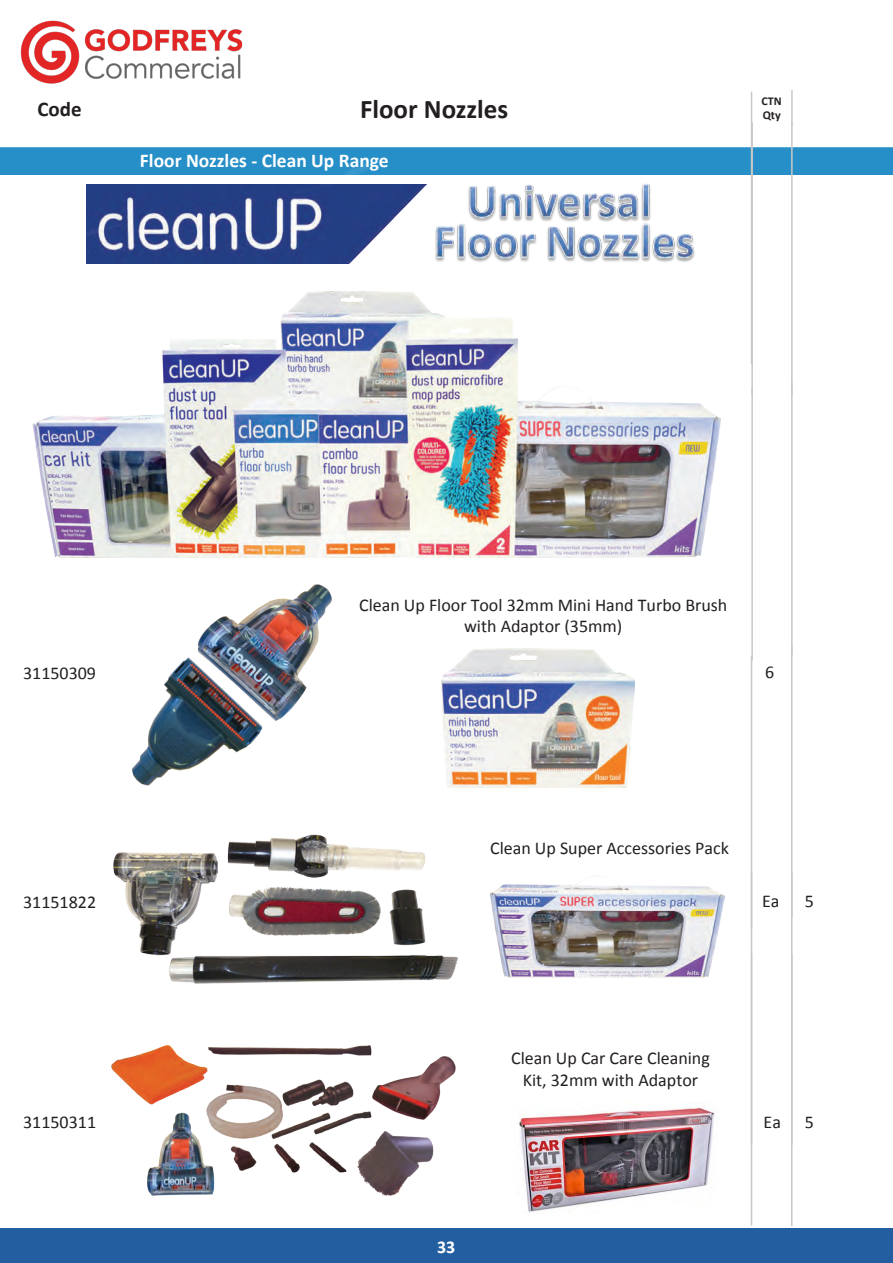
<style>
.page{position:relative;width:893px;height:1263px;background:#fff}
.page>*{position:absolute;margin:0;border:0;box-sizing:border-box;transform-origin:0 0}
.t1{font:700 27px "Calibri";color:#231f20}
.t2{font:700 21px "Calibri";color:#231f20}
.t3{font:700 19.5px "Calibri";color:#fff}
.t4{font:18px/21.6px "Calibri";color:#231f20;text-align:center}
.t5{font:700 18px "Calibri";color:#fff}
.t6{font:700 12px/14.4px "Calibri";color:#231f20}
</style>
<div class="page">
<div style="left:0;top:1228px;width:893px;height:35px;background:#235ea1"></div>
<div style="left:0;top:147px;width:893px;height:28px;background:#268fc7"></div>
<hr style="left:791px;top:90px;width:2px;height:35px;background:#cac8c7">
<img style="left:393px;top:185px;width:33px;height:34px">
<img style="left:435px;top:183px;width:260px;height:79px">
<img style="left:32px;top:292px;width:688px;height:266px">
<img style="left:131px;top:584px;width:201px;height:202px">
<img style="left:442px;top:649px;width:193px;height:139px">
<svg style="left:38px;top:147px;width:355px;height:153px"></svg>
<hr style="left:751px;top:122px;width:2px;height:272px;background:#cac8c7">
<hr style="left:791px;top:122px;width:2px;height:272px;background:#cac8c7">
<hr style="left:751px;top:388px;width:2px;height:272px;background:#cac8c7">
<hr style="left:791px;top:383px;width:2px;height:272px;background:#cac8c7">
<hr style="left:751px;top:656px;width:1px;height:273px;background:#cac8c7">
<hr style="left:791px;top:645px;width:1px;height:273px;background:#cac8c7">
<hr style="left:791px;top:873px;width:1px;height:272px;background:#cac8c7">
<hr style="left:751px;top:872px;width:1px;height:272px;background:#cac8c7">
<hr style="left:751px;top:953px;width:1px;height:272px;background:#cac8c7">
<hr style="left:791px;top:954px;width:1px;height:272px;background:#cac8c7">
<hr style="left:751px;top:92px;width:1px;height:272px;background:#cac8c7">
<img style="left:112px;top:1046px;width:344px;height:149px">
<img style="left:113px;top:834px;width:345px;height:150px">
<img style="left:490px;top:884px;width:235px;height:94px">
<img style="left:519px;top:1107px;width:196px;height:105px">
<img style="left:20px;top:20px;width:223px;height:64px">
<p class="t2" style="left:37px;top:95px;width:46px">Code</p>
<p class="t1" style="left:360px;top:92px;width:150px">Floor Nozzles</p>
<p class="t6" style="left:762px;top:94px;width:22px">CTN<br>Qty</p>
<p class="t3" style="left:140px;top:148px;width:250px">Floor Nozzles - Clean Up Range</p>
<p class="t4" style="left:23px;top:662px;width:75px">31150309</p>
<p class="t4" style="left:359px;top:594px;width:370px">Clean Up Floor Tool 32mm Mini Hand Turbo Brush with Adaptor (35mm)</p>
<p class="t4" style="left:765px;top:662px;width:11px">6</p>
<p class="t4" style="left:490px;top:837px;width:240px">Clean Up Super Accessories Pack</p>
<p class="t4" style="left:23px;top:891px;width:75px">31151822</p>
<p class="t4" style="left:805px;top:890px;width:11px">5</p>
<p class="t4" style="left:762px;top:890px;width:19px">Ea</p>
<p class="t4" style="left:23px;top:1111px;width:75px">31150311</p>
<p class="t5" style="left:437px;top:1235px;width:20px">33</p>
<p class="t4" style="left:511px;top:1047px;width:200px">Clean Up Car Care Cleaning<br>Kit, 32mm with Adaptor</p>
<p class="t4" style="left:764px;top:1111px;width:19px">Ea</p>
<p class="t4" style="left:805px;top:1111px;width:11px">5</p>
</div>
